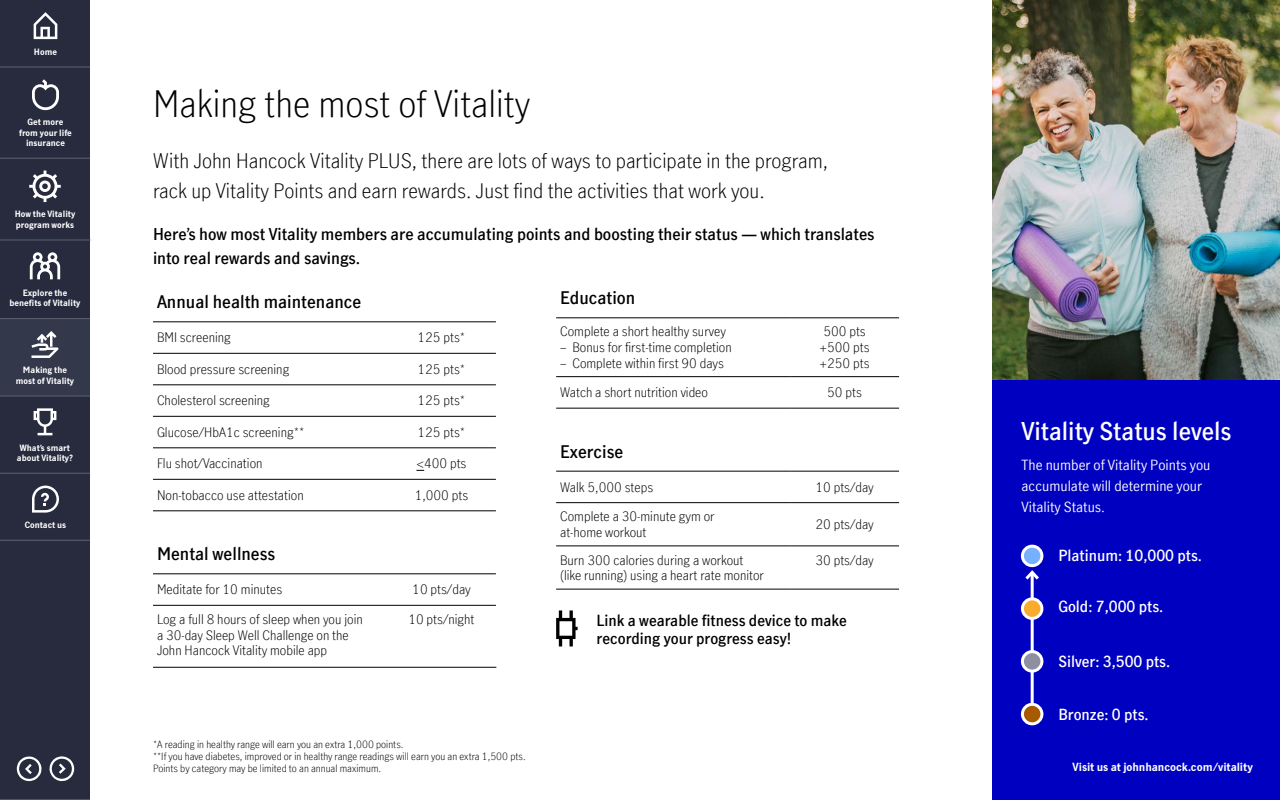
<style>
.page{position:relative;width:1280px;height:800px;background:#fff}
.page>*{position:absolute;margin:0;border:0;box-sizing:border-box;transform-origin:0 0}
.t1{font:300 36px "Manulife JH Sans Optimized";color:#000}
.t2{font:600 24px "Manulife JH Sans Optimized";color:#fff}
.t3{font:300 20px/30px "Manulife JH Sans Optimized";color:#000}
.t4{font:600 17px "Manulife JH Sans Optimized";color:#000}
.t5{font:600 16px/24px "Manulife JH Sans Optimized";color:#000}
.t6{font:600 15px "Manulife JH Sans Optimized";color:#fff}
.t7{font:600 15px/18px "Manulife JH Sans Optimized";color:#000}
.t8{font:14px/21px "Manulife JH Sans Optimized";color:#fff}
.t9{font:300 13px/15.6px "Manulife JH Sans Optimized";color:#000}
.t10{font:700 11px "Manulife JH Sans Optimized";letter-spacing:-.005em;color:#fff}
.t11{font:300 10px/12px "Manulife JH Sans Optimized";color:#000}
.t12{font:700 8.5px/10.2px "Manulife JH Sans Optimized";color:#fff;text-align:center}
</style>
<div class="page">
<div style="left:0;top:0;width:90px;height:800px;background:#282b3e"></div>
<div style="left:0;top:318px;width:90px;height:78px;background:#34384b"></div>
<hr style="left:153px;top:353px;width:234px;height:1px;background:#000">
<hr style="left:387px;top:353px;width:109px;height:1px;background:#000">
<hr style="left:153px;top:385px;width:234px;height:1px;background:#000">
<hr style="left:387px;top:385px;width:109px;height:1px;background:#000">
<hr style="left:153px;top:416px;width:234px;height:1px;background:#000">
<hr style="left:387px;top:416px;width:109px;height:1px;background:#000">
<hr style="left:153px;top:448px;width:234px;height:1px;background:#000">
<hr style="left:387px;top:448px;width:109px;height:1px;background:#000">
<hr style="left:153px;top:479px;width:234px;height:1px;background:#000">
<hr style="left:387px;top:479px;width:109px;height:1px;background:#000">
<hr style="left:153px;top:605px;width:234px;height:1px;background:#000">
<hr style="left:387px;top:605px;width:109px;height:1px;background:#000">
<hr style="left:153px;top:322px;width:234px;height:1px;background:#000">
<hr style="left:387px;top:322px;width:109px;height:1px;background:#000">
<hr style="left:153px;top:511px;width:234px;height:1px;background:#000">
<hr style="left:387px;top:511px;width:109px;height:1px;background:#000">
<hr style="left:153px;top:574px;width:234px;height:1px;background:#000">
<hr style="left:387px;top:574px;width:109px;height:1px;background:#000">
<hr style="left:556px;top:376px;width:234px;height:1px;background:#000">
<hr style="left:790px;top:376px;width:109px;height:1px;background:#000">
<hr style="left:556px;top:502px;width:234px;height:1px;background:#000">
<hr style="left:790px;top:502px;width:109px;height:1px;background:#000">
<hr style="left:556px;top:546px;width:234px;height:1px;background:#000">
<hr style="left:790px;top:546px;width:109px;height:1px;background:#000">
<hr style="left:556px;top:318px;width:234px;height:1px;background:#000">
<hr style="left:790px;top:318px;width:109px;height:1px;background:#000">
<hr style="left:556px;top:408px;width:234px;height:1px;background:#000">
<hr style="left:790px;top:408px;width:109px;height:1px;background:#000">
<hr style="left:556px;top:471px;width:234px;height:1px;background:#000">
<hr style="left:790px;top:471px;width:109px;height:1px;background:#000">
<hr style="left:556px;top:589px;width:234px;height:1px;background:#000">
<hr style="left:790px;top:589px;width:109px;height:1px;background:#000">
<img style="left:992px;top:0;width:288px;height:381px">
<div style="left:992px;top:381px;width:288px;height:419px;background:#0000c1"></div>
<hr style="left:1031px;top:572px;width:3px;height:132px;background:#fff">
<svg style="left:1025px;top:570px;width:14px;height:13px"></svg>
<div style="left:1022px;top:546px;width:20px;height:20px;background:#76b0ff;border-radius:50%"></div>
<div style="left:1021px;top:545px;width:22px;height:22px;border:3px solid #fff;border-radius:50%"></div>
<div style="left:1022px;top:599px;width:20px;height:19px;background:#f9ab2e;border-radius:50%"></div>
<div style="left:1021px;top:597px;width:22px;height:23px;border:3px solid #fff;border-radius:50%"></div>
<div style="left:1022px;top:652px;width:20px;height:19px;background:#8e90a2;border-radius:50%"></div>
<div style="left:1021px;top:650px;width:22px;height:23px;border:3px solid #fff;border-radius:50%"></div>
<div style="left:1022px;top:704px;width:20px;height:20px;background:#a75900;border-radius:50%"></div>
<div style="left:1021px;top:703px;width:22px;height:22px;border:3px solid #fff;border-radius:50%"></div>
<hr style="left:153px;top:667px;width:343px;height:1px;background:#000">
<svg style="left:556px;top:610px;width:22px;height:36px"></svg>
<hr style="left:0;top:158px;width:90px;height:1px;background:#5e6073">
<hr style="left:0;top:318px;width:90px;height:1px;background:#5e6073">
<hr style="left:0;top:396px;width:90px;height:1px;background:#5e6073">
<hr style="left:0;top:473px;width:90px;height:1px;background:#5e6073">
<hr style="left:0;top:799px;width:90px;height:1px;background:#5e6073">
<svg style="left:34px;top:12px;width:23px;height:27px"></svg>
<svg style="left:31px;top:331px;width:28px;height:27px"></svg>
<svg style="left:30px;top:252px;width:30px;height:27px"></svg>
<svg style="left:32px;top:486px;width:27px;height:27px"></svg>
<svg style="left:29px;top:171px;width:32px;height:31px"></svg>
<svg style="left:32px;top:79px;width:27px;height:31px"></svg>
<svg style="left:34px;top:408px;width:22px;height:27px"></svg>
<hr style="left:0;top:240px;width:91px;height:1px;background:#5e6073">
<hr style="left:0;top:67px;width:90px;height:1px;background:#5e6073">
<hr style="left:0;top:540px;width:90px;height:1px;background:#5e6073">
<svg style="left:17px;top:756px;width:24px;height:25px"></svg>
<svg style="left:50px;top:756px;width:24px;height:25px"></svg>
<p class="t12" style="left:34px;top:47px;width:25px">Home</p>
<p class="t12" style="left:19px;top:118px;width:54px">Get more from your life insurance</p>
<p class="t12" style="left:15px;top:210px;width:62px;text-align:left">How the Vitality program works</p>
<p class="t12" style="left:10px;top:288px;width:72px">Explore the benefits of Vitality</p>
<p class="t12" style="left:16px;top:366px;width:60px">Making the most of Vitality</p>
<p class="t12" style="left:17px;top:443px;width:58px">What’s smart about Vitality?</p>
<p class="t12" style="left:25px;top:520px;width:43px">Contact us</p>
<h1 class="t1" style="left:153px;top:87px;width:378px">Making the most of Vitality</h1>
<h3 class="t3" style="left:153px;top:145px;width:677px">With John Hancock Vitality PLUS, there are lots of ways to participate in the program, rack up Vitality Points and earn rewards. Just find the activities that work you.</h3>
<p class="t5" style="left:153px;top:223px;width:723px">Here’s how most Vitality members are accumulating points and boosting their status — which translates into real rewards and savings.</p>
<h3 class="t4" style="left:157px;top:294px;width:206px">Annual health maintenance</h3>
<p class="t9" style="left:157px;top:330px;width:75px">BMI screening</p>
<p class="t9" style="left:418px;top:330px;width:49px">125 pts*</p>
<p class="t9" style="left:157px;top:361px;width:134px">Blood pressure screening</p>
<p class="t9" style="left:418px;top:362px;width:49px">125 pts*</p>
<p class="t9" style="left:157px;top:393px;width:114px">Cholesterol screening</p>
<p class="t9" style="left:418px;top:393px;width:49px">125 pts*</p>
<p class="t9" style="left:157px;top:425px;width:149px">Glucose/HbA1c screening**</p>
<p class="t9" style="left:418px;top:425px;width:49px">125 pts*</p>
<p class="t9" style="left:157px;top:456px;width:107px">Flu shot/Vaccination</p>
<p class="t9" style="left:416px;top:456px;width:52px">&lt;400 pts</p>
<p class="t9" style="left:157px;top:487px;width:148px">Non-tobacco use attestation</p>
<p class="t9" style="left:415px;top:488px;width:55px">1,000 pts</p>
<h3 class="t4" style="left:560px;top:290px;width:77px">Education</h3>
<p class="t9" style="left:560px;top:324px;width:167px">Complete a short healthy survey</p>
<p class="t9" style="left:560px;top:339px;width:173px">– Bonus for first-time completion</p>
<p class="t9" style="left:560px;top:355px;width:165px">– Complete within first 90 days</p>
<p class="t9" style="left:820px;top:324px;width:52px">500 pts +500 pts +250 pts</p>
<p class="t9" style="left:560px;top:384px;width:149px">Watch a short nutrition video</p>
<p class="t9" style="left:827px;top:385px;width:36px">50 pts</p>
<h3 class="t4" style="left:560px;top:443px;width:65px">Exercise</h3>
<p class="t9" style="left:560px;top:480px;width:95px">Walk 5,000 steps</p>
<p class="t9" style="left:815px;top:479px;width:60px">10 pts/day</p>
<p class="t9" style="left:560px;top:508px;width:156px">Complete a 30-minute gym or at-home workout</p>
<p class="t9" style="left:815px;top:516px;width:60px">20 pts/day</p>
<p class="t9" style="left:560px;top:551px;width:205px">Burn 300 calories during a workout (like running) using a heart rate monitor</p>
<p class="t9" style="left:815px;top:551px;width:60px">30 pts/day</p>
<p class="t7" style="left:597px;top:611px;width:252px">Link a wearable fitness device to make recording your progress easy!</p>
<h3 class="t4" style="left:157px;top:546px;width:120px">Mental wellness</h3>
<p class="t9" style="left:157px;top:581px;width:127px">Meditate for 10 minutes</p>
<p class="t9" style="left:412px;top:581px;width:60px">10 pts/day</p>
<p class="t9" style="left:157px;top:611px;width:207px">Log a full 8 hours of sleep when you join a 30-day Sleep Well Challenge on the<br>John Hancock Vitality mobile app</p>
<p class="t9" style="left:408px;top:612px;width:68px">10 pts/night</p>
<p class="t11" style="left:153px;top:738px;width:374px">*A reading in healthy range will earn you an extra 1,000 points.<br>**If you have diabetes, improved or in healthy range readings will earn you an extra 1,500 pts.<br>Points by category may be limited to an annual maximum.</p>
<h2 class="t2" style="left:1022px;top:420px;width:212px">Vitality Status levels</h2>
<p class="t8" style="left:1022px;top:455px;width:190px">The number of Vitality Points you accumulate will determine your<br>Vitality Status.</p>
<p class="t6" style="left:1059px;top:549px;width:145px">Platinum: 10,000 pts.</p>
<p class="t6" style="left:1059px;top:599px;width:106px">Gold: 7,000 pts.</p>
<p class="t6" style="left:1059px;top:654px;width:113px">Silver: 3,500 pts.</p>
<p class="t6" style="left:1059px;top:707px;width:92px">Bronze: 0 pts.</p>
<p class="t10" style="left:1072px;top:763px;width:182px">Visit us at johnhancock.com/vitality</p>
</div>
